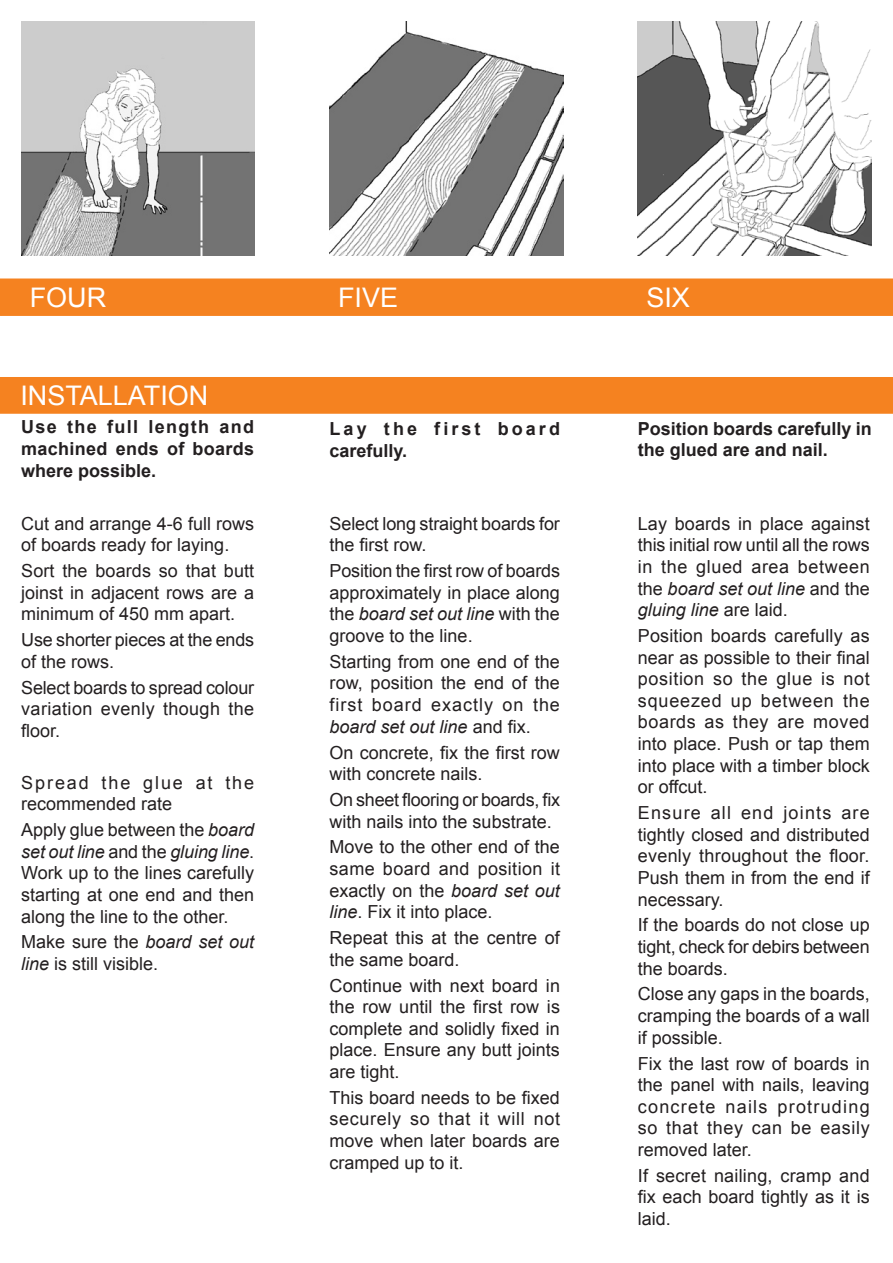
<style>
.page{position:relative;width:893px;height:1263px;background:#fff}
.page>*{position:absolute;margin:0;border:0;box-sizing:border-box;transform-origin:0 0}
.t1{font:27px "Arial";color:#fff}
.t2{font:18px/21.6px "Arial";color:#231f20;text-align:justify}
.t3{font:700 18px/21.6px "Arial";color:#231f20;text-align:justify}
.t4{font:18px/21.6px "Arial";letter-spacing:.055em;color:#231f20}
.t5{font:700 18px/21.6px "Arial";letter-spacing:.17em;color:#231f20}
.s1{font-style:italic}
</style>
<div class="page">
<div style="left:0;top:377px;width:893px;height:37px;background:#f58220"></div>
<div style="left:0;top:278px;width:893px;height:38px;background:#f58220"></div>
<img style="left:638px;top:21px;width:234px;height:234px">
<img style="left:330px;top:21px;width:234px;height:234px">
<img style="left:21px;top:21px;width:233px;height:234px">
<p class="t1" style="left:30px;top:280px;width:78px">FOUR</p>
<p class="t1" style="left:338px;top:280px;width:62px">FIVE</p>
<p class="t1" style="left:646px;top:280px;width:45px">SIX</p>
<p class="t1" style="left:20px;top:378px;width:190px">INSTALLATION</p>
<p class="t3" style="left:21px;top:417px;width:235px">Use the full length and machined ends of boards where possible.</p>
<p class="t5" style="left:330px;top:419px;width:232px">Lay the first board carefully.</p>
<p class="t3" style="left:638px;top:418px;width:235px">Position boards carefully in the glued are and nail.</p>
<p class="t2" style="left:21px;top:513px;width:235px">Cut and arrange 4-6 full rows of boards ready for laying.</p>
<p class="t2" style="left:21px;top:560px;width:235px">Sort the boards so that butt joinst in adjacent rows are a minimum of 450 mm apart.</p>
<p class="t2" style="left:21px;top:629px;width:235px">Use shorter pieces at the ends of the rows.</p>
<p class="t2" style="left:21px;top:677px;width:234px">Select boards to spread colour variation evenly though the floor.</p>
<p class="t4" style="left:21px;top:772px;width:234px">Spread the glue at the recommended rate</p>
<p class="t2" style="left:21px;top:819px;width:235px">Apply glue between the <span class="s1">board set out line</span> and the <span class="s1">gluing line</span>.<br>Work up to the lines carefully starting at one end and then along the line to the other.</p>
<p class="t2" style="left:21px;top:931px;width:235px">Make sure the <span class="s1">board set out line</span> is still visible.</p>
<p class="t2" style="left:330px;top:513px;width:232px">Select long straight boards for the first row.</p>
<p class="t2" style="left:330px;top:560px;width:232px">Position the first row of boards approximately in place along the <span class="s1">board set out line</span> with the groove to the line.</p>
<p class="t2" style="left:330px;top:651px;width:232px">Starting from one end of the row, position the end of the first board exactly on the <span class="s1">board set out line</span> and fix.</p>
<p class="t2" style="left:330px;top:742px;width:232px">On concrete, fix the first row with concrete nails.</p>
<p class="t2" style="left:330px;top:789px;width:232px">On sheet flooring or boards, fix with nails into the substrate.</p>
<p class="t2" style="left:330px;top:836px;width:232px">Move to the other end of the same board and position it exactly on the <span class="s1">board set out line</span>. Fix it into place.</p>
<p class="t2" style="left:330px;top:927px;width:232px">Repeat this at the centre of the same board.</p>
<p class="t2" style="left:330px;top:975px;width:232px">Continue with next board in the row until the first row is complete and solidly fixed in place. Ensure any butt joints are tight.</p>
<p class="t2" style="left:330px;top:1087px;width:232px">This board needs to be fixed securely so that it will not move when later boards are cramped up to it.</p>
<p class="t2" style="left:638px;top:513px;width:233px">Lay boards in place against this initial row until all the rows in the glued area between the <span class="s1">board set out line</span> and the <span class="s1">gluing line</span> are laid.</p>
<p class="t2" style="left:638px;top:625px;width:233px">Position boards carefully as near as possible to their final position so the glue is not squeezed up between the boards as they are moved into place. Push or tap them into place with a timber block or offcut.</p>
<p class="t2" style="left:638px;top:802px;width:233px">Ensure all end joints are tightly closed and distributed evenly throughout the floor.<br>Push them in from the end if necessary.</p>
<p class="t2" style="left:638px;top:914px;width:233px">If the boards do not close up tight, check for debirs between the boards.</p>
<p class="t2" style="left:638px;top:983px;width:233px">Close any gaps in the boards, cramping the boards of a wall if possible.</p>
<p class="t2" style="left:638px;top:1052px;width:233px">Fix the last row of boards in the panel with nails, leaving concrete nails protruding so that they can be easily removed later.</p>
<p class="t2" style="left:638px;top:1165px;width:233px">If secret nailing, cramp and fix each board tightly as it is laid.</p>
</div>
